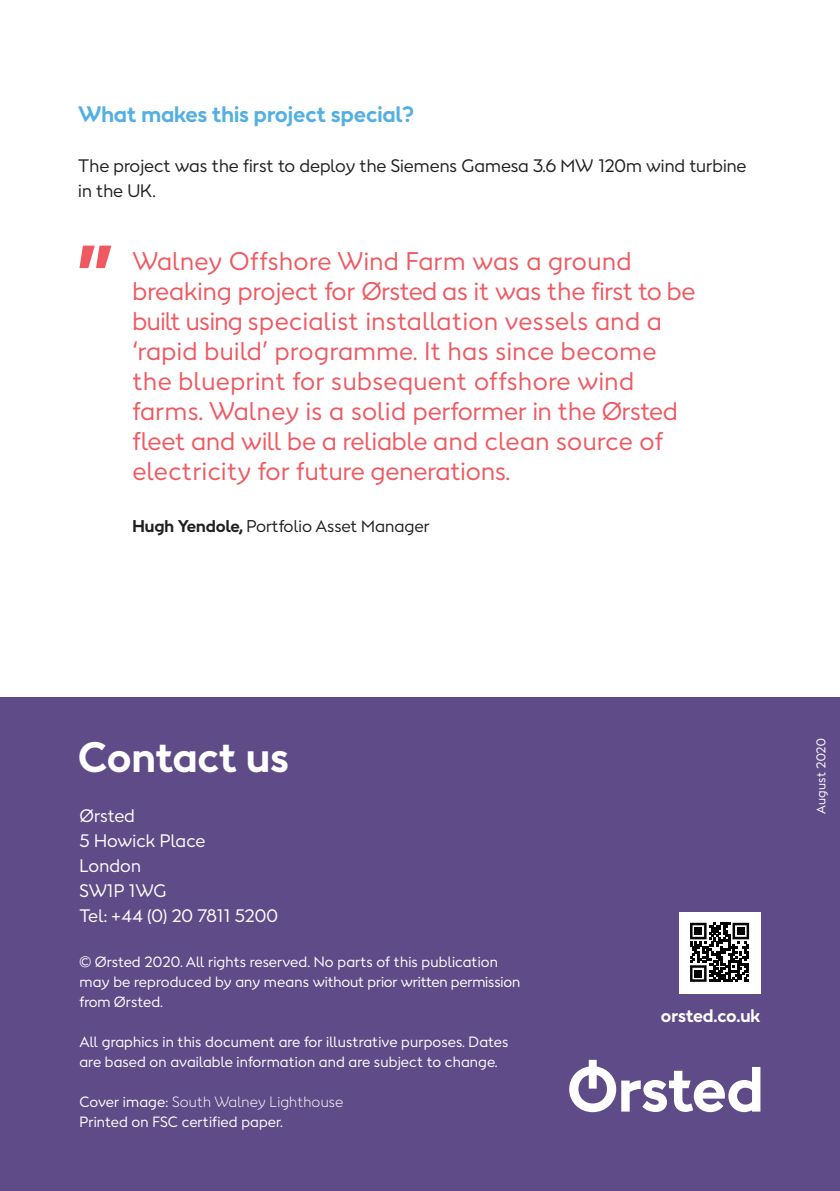
<style>
.page{position:relative;width:840px;height:1191px;background:#fff}
.page>*{position:absolute;margin:0;border:0;box-sizing:border-box;transform-origin:0 0}
.t1{font:700 60px "Orsted Sans";letter-spacing:-.01em;color:#fff}
.t2{font:700 40px "Orsted Sans";color:#fff}
.Heading_light{font:24px/30px "Orsted Sans";color:#f05961}
.t3{font:700 21px "Orsted Sans";color:#54afe2}
.Bodytext_light{font:17px/25px "Orsted Sans";color:#231f20}
.Bodytext_light-2{font:17px "Orsted Sans";letter-spacing:.01em;color:#fff}
.Bodytext{font:700 17px "Orsted Sans";color:#fff}
.Heading_light-2{font:16px "Orsted Sans";color:#231f20}
.Bodytext_light-3{font:14px/20px "Orsted Sans";letter-spacing:.01em;color:#fff}
.Bodytext_light-4{font:300 14px "Orsted Sans";letter-spacing:.01em;color:#fff}
.Bodytext_light-5{font:12px "Orsted Sans";letter-spacing:.01em;color:#fff}
.s1{font-weight:700}
.s2{font-weight:400}
</style>
<div class="page">
<svg style="left:79px;top:246px;width:32px;height:22px"></svg>
<div style="left:0;top:697px;width:839px;height:494px;background:#5f4b87"></div>
<div style="left:678px;top:912px;width:82px;height:82px;background:#fff"></div>
<svg style="left:690px;top:922px;width:58px;height:59px"></svg>
<div style="left:694px;top:927px;width:7px;height:7px;background:#000"></div>
<div style="left:736px;top:927px;width:8px;height:7px;background:#000"></div>
<div style="left:694px;top:970px;width:7px;height:7px;background:#000"></div>
<p class="t3" style="left:78px;top:101px;width:337px">What makes this project special?</p>
<p class="Bodytext_light" style="left:78px;top:153px;width:669px">The project was the first to deploy the Siemens Gamesa 3.6 MW 120m wind turbine in the UK.</p>
<p class="Heading_light" style="left:132px;top:246px;width:564px">Walney Offshore Wind Farm was a ground breaking project for Ørsted as it was the first to be built using specialist installation vessels and a ‘rapid build’ programme. It has since become the blueprint for subsequent offshore wind farms. Walney is a solid performer in the Ørsted fleet and will be a reliable and clean source of electricity for future generations.</p>
<p class="Heading_light-2" style="left:132px;top:516px;width:298px"><span class="s1">Hugh Yendole,</span> Portfolio Asset Manager</p>
<p class="t2" style="left:78px;top:730px;width:212px">Contact us</p>
<p class="Bodytext_light-5" style="left:812px;top:813px;width:76px;rotate:-90deg">August 2020</p>
<p class="Bodytext_light-2" style="left:79px;top:804px;width:57px">Ørsted</p>
<p class="Bodytext_light-2" style="left:79px;top:829px;width:127px">5 Howick Place</p>
<p class="Bodytext_light-2" style="left:79px;top:854px;width:63px">London</p>
<p class="Bodytext_light-2" style="left:79px;top:879px;width:88px">SW1P 1WG</p>
<p class="Bodytext_light-2" style="left:79px;top:904px;width:200px">Tel: +44 (0) 20 7811 5200</p>
<p class="Bodytext_light-3" style="left:79px;top:952px;width:442px">© Ørsted 2020. All rights reserved. No parts of this publication may be reproduced by any means without prior written permission from Ørsted.</p>
<p class="Bodytext_light-3" style="left:79px;top:1032px;width:430px">All graphics in this document are for illustrative purposes. Dates are based on available information and are subject to change.</p>
<p class="Bodytext_light-4" style="left:79px;top:1093px;width:265px"><span class="s2">Cover image:</span> South Walney Lighthouse</p>
<p class="Bodytext_light-3" style="left:79px;top:1112px;width:205px">Printed on FSC certified paper.</p>
<p class="Bodytext" style="left:660px;top:1004px;width:101px">orsted.co.uk</p>
<p class="t1" style="left:566px;top:1049px;width:197px">Ørsted</p>
</div>
